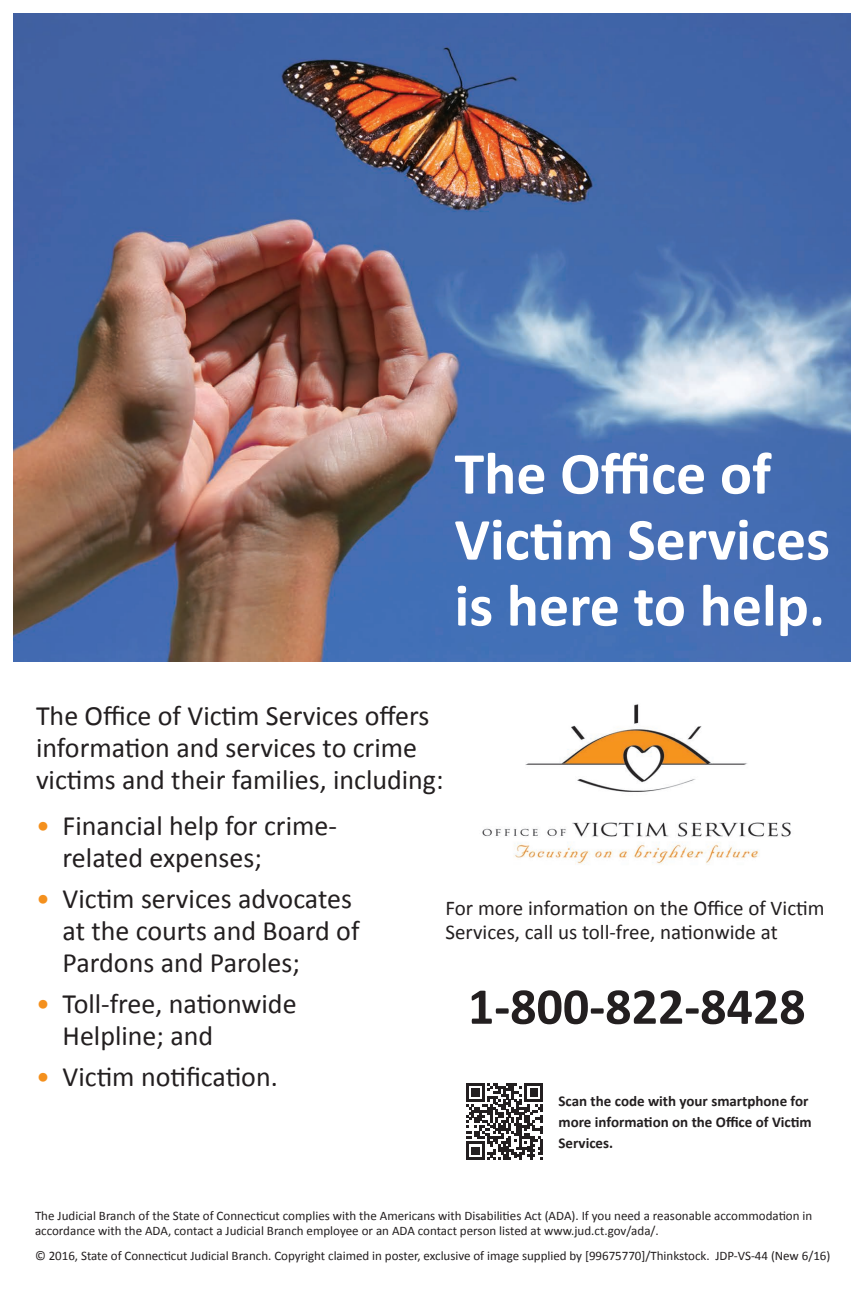
<style>
.page{position:relative;width:864px;height:1296px;background:#fff}
.page>*{position:absolute;margin:0;border:0;box-sizing:border-box;transform-origin:0 0}
.t1{font:700 60px/66px "Calibri";color:#fff}
.t2{font:700 52px "Calibri";color:#231f20}
.t3{font:28px/32px "Calibri";color:#231f20}
.t4{font:21px/24px "Calibri";color:#231f20}
.t5{font:700 15px/21px "Calibri";color:#231f20}
.t6{font:13px/15.6px "Calibri";color:#231f20}
.s1{color:#f4901d}
</style>
<div class="page">
<img style="left:14px;top:14px;width:836px;height:648px">
<svg style="left:466px;top:1083px;width:77px;height:77px"></svg>
<img style="left:482px;top:704px;width:309px;height:161px">
<h1 class="t1" style="left:454px;top:441px;width:377px">The Office of<br>Victim Services is here to help.</h1>
<h3 class="t3" style="left:36px;top:700px;width:409px">The Office of Victim Services offers information and services to crime victims and their families, including:</h3>
<h3 class="t3" style="left:63px;top:810px;width:276px;text-indent:-27px"><span class="s1">•</span> Financial help for crime&shy;related expenses;</h3>
<h3 class="t3" style="left:63px;top:883px;width:298px;text-indent:-27px"><span class="s1">•</span> Victim services advocates at the courts and Board of<br>Pardons and Paroles;</h3>
<h3 class="t3" style="left:63px;top:988px;width:236px;text-indent:-27px"><span class="s1">•</span> Toll-free, nationwide<br>Helpline; and</h3>
<h3 class="t3" style="left:36px;top:1061px;width:243px"><span class="s1">•</span> Victim notification.</h3>
<h3 class="t4" style="left:446px;top:896px;width:381px">For more information on the Office of Victim<br>Services, call us toll-free, nationwide at</h3>
<h2 class="t2" style="left:468px;top:973px;width:339px">1-800-822-8428</h2>
<p class="t5" style="left:559px;top:1091px;width:255px">Scan the code with your smartphone for more information on the Office of Victim<br>Services.</p>
<p class="t6" style="left:35px;top:1208px;width:779px">The Judicial Branch of the State of Connecticut complies with the Americans with Disabilities Act (ADA). If you need a reasonable accommodation in accordance with the ADA, contact a Judicial Branch employee or an ADA contact person listed at www.jud.ct.gov/ada/.</p>
<p class="t6" style="left:35px;top:1248px;width:797px">© 2016, State of Connecticut Judicial Branch. Copyright claimed in poster, exclusive of image supplied by [99675770]/Thinkstock. JDP-VS-44 (New 6/16)</p>
</div>
